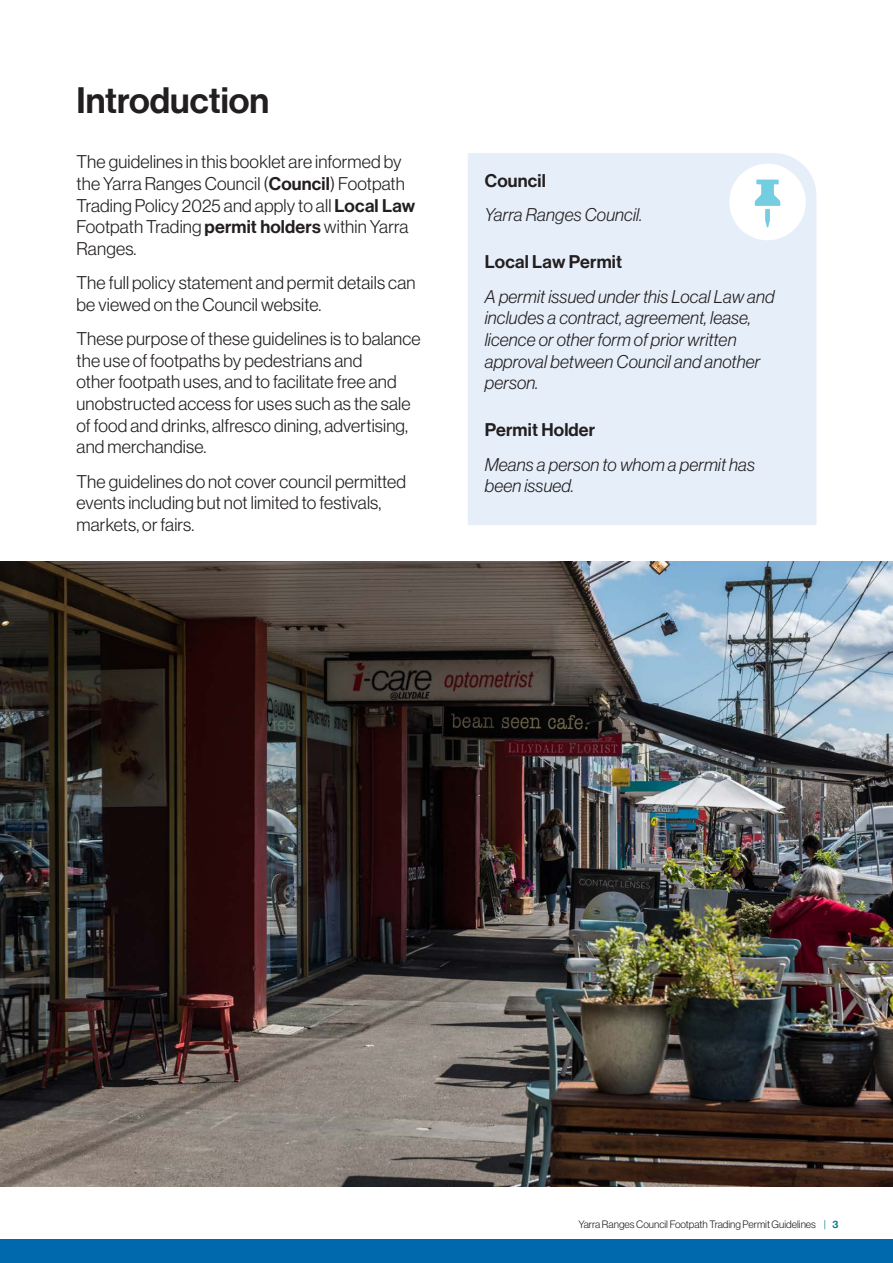
<style>
.page{position:relative;width:893px;height:1263px;background:#fff}
.page>*{position:absolute;margin:0;border:0;box-sizing:border-box;transform-origin:0 0}
.t1{font:36px "N Haas Grotesk DS Pro 65 Md";color:#231f20}
.t2{font:18px/21.6px "N Haas Grotesk DS Pro 45 Lt";letter-spacing:.01em;color:#231f20}
.t3{font:18px/21.6px "N Haas Grotesk DS Pro 46 Lt It";letter-spacing:.01em;color:#231f20}
.t4{font:18px "N Haas Grotesk DS Pro 65 Md";letter-spacing:.01em;color:#231f20}
.t5{font:10.5px "N Haas Grotesk DS Pro 45 Lt";color:#231f20}
.s1{font-family:"N Haas Grotesk DS Pro 65 Md"}
.s2{color:#007c85}
.s3{font-family:"N Haas Grotesk DS Pro 65 Md";color:#007c85}
</style>
<div class="page">
<div style="left:468px;top:153px;width:348px;height:372px;background:#e6eff9"></div>
<div style="left:729px;top:164px;width:77px;height:76px;background:#fff;border-radius:50%"></div>
<svg style="left:755px;top:180px;width:25px;height:47px"></svg>
<div style="left:0;top:1239px;width:893px;height:24px;background:#0068ac"></div>
<img style="left:0;top:561px;width:893px;height:625px">
<h1 class="t1" style="left:77px;top:79px;width:194px">Introduction</h1>
<p class="t2" style="left:77px;top:151px;width:340px">The guidelines in this booklet are informed by the Yarra Ranges Council (<span class="s1">Council</span>) Footpath Trading Policy 2025 and apply to all <span class="s1">Local Law </span>Footpath Trading <span class="s1">permit holders</span> within Yarra Ranges.</p>
<p class="t2" style="left:77px;top:272px;width:341px">The full policy statement and permit details can be viewed on the Council website.</p>
<p class="t2" style="left:77px;top:328px;width:346px">These purpose of these guidelines is to balance the use of footpaths by pedestrians and<br>other footpath uses, and to facilitate free and unobstructed access for uses such as the sale of food and drinks, alfresco dining, advertising, and merchandise.</p>
<p class="t2" style="left:77px;top:470px;width:331px">The guidelines do not cover council permitted events including but not limited to festivals, markets, or fairs.</p>
<p class="t4" style="left:485px;top:170px;width:63px">Council</p>
<p class="t3" style="left:485px;top:204px;width:159px">Yarra Ranges Council.</p>
<p class="t4" style="left:485px;top:252px;width:139px">Local Law Permit</p>
<p class="t3" style="left:485px;top:286px;width:291px">A permit issued under this Local Law and includes a contract, agreement, lease, licence or other form of prior written approval between Council and another person.</p>
<p class="t4" style="left:485px;top:420px;width:112px">Permit Holder</p>
<p class="t3" style="left:485px;top:454px;width:272px">Means a person to whom a permit has been issued.</p>
<p class="t5" style="left:578px;top:1218px;width:261px">Yarra Ranges Council Footpath Trading Permit Guidelines <span class="s2">|</span> <span class="s3">3</span></p>
</div>
